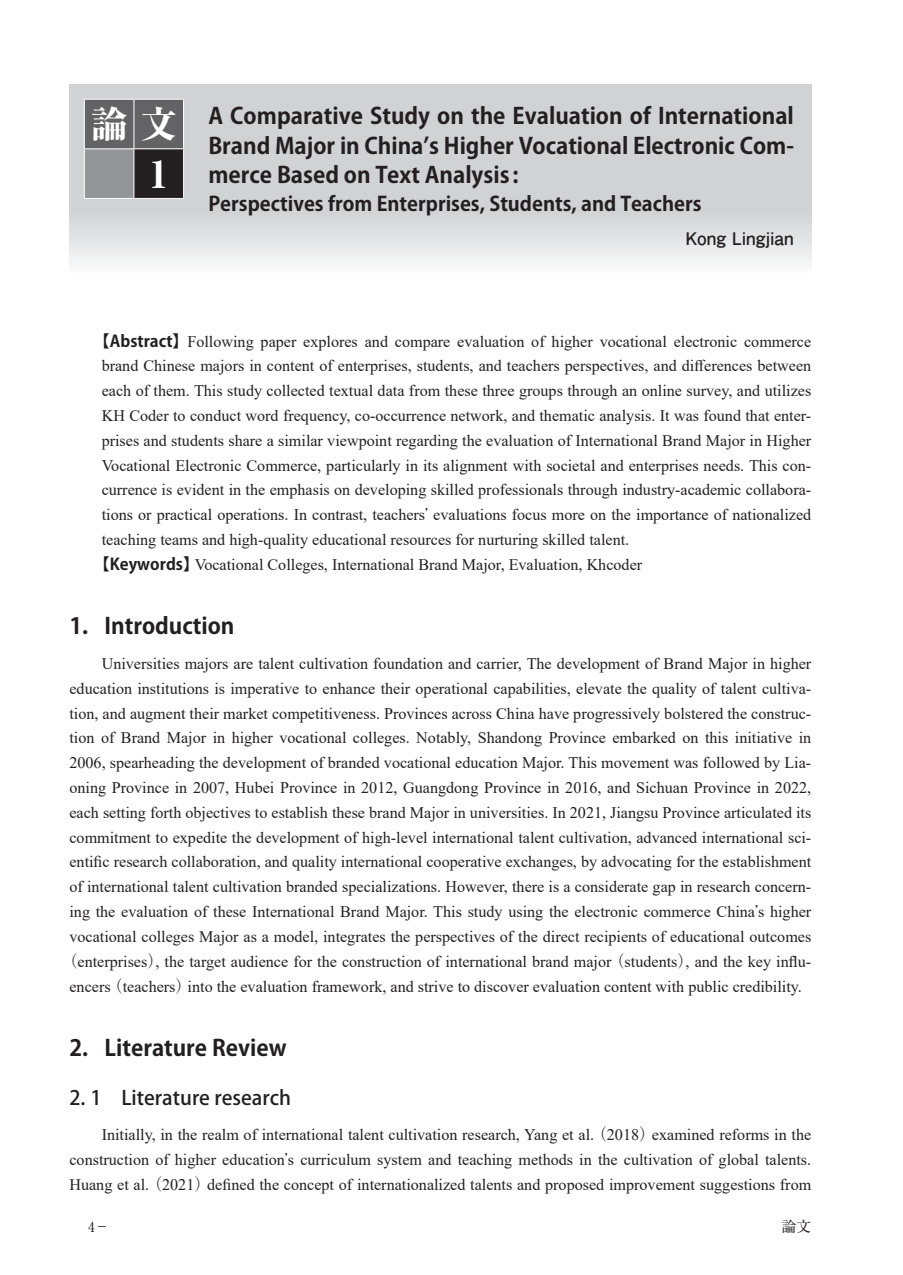
<style>
.page{position:relative;width:903px;height:1275px;background:#fff}
.page>*{position:absolute;margin:0;border:0;box-sizing:border-box;transform-origin:0 0}
.t1{font:800 37.27px "Ryumin Pr 6";color:#fff}
.t2{font:700 22.4px/29.8px "Koz Go Pro";color:#231f20;text-align:justify}
.t3{font:700 19.78px "Koz Go Pro";color:#231f20}
.t4{font:500 19.78px "Koz Go Pro";color:#231f20}
.t5{font:700 17.32px "Futo Go B101 Pr 6";color:#231f20}
.t6{font:16.1px/24.8px "Times New Roman";color:#231f20;text-align:center}
.t7{font:14.88px "Ryumin Pr 6";color:#231f20}
.t8{font:13.65px "Ryumin Pr 6";color:#231f20}
.s1{font-family:"Ryumin Pr 6";font-weight:800;font-size:37.27px;color:#fff}
.s2{font-family:"Koz Go Pro";font-weight:700}
.s3{font-family:"Ryumin Pr 6"}
.s4{font-weight:300;font-size:14.88px}
</style>
<div class="page">
<svg style="left:69px;top:84px;width:742px;height:179px;background:#d6d7d9"></svg>
<div style="left:85px;top:100px;width:98px;height:48px;background:#636366"></div>
<div style="left:84px;top:149px;width:50px;height:49px;background:#939598"></div>
<div style="left:134px;top:149px;width:50px;height:49px;background:#231f20"></div>
<hr style="left:84px;top:99px;width:50px;height:1px;background:#fff">
<hr style="left:84px;top:100px;width:1px;height:48px;background:#fff">
<hr style="left:134px;top:99px;width:50px;height:1px;background:#fff">
<hr style="left:133px;top:100px;width:1px;height:48px;background:#fff">
<hr style="left:183px;top:100px;width:1px;height:48px;background:#fff">
<hr style="left:84px;top:148px;width:50px;height:1px;background:#fff">
<hr style="left:84px;top:149px;width:1px;height:49px;background:#fff">
<hr style="left:134px;top:148px;width:50px;height:1px;background:#fff">
<hr style="left:133px;top:149px;width:1px;height:49px;background:#fff">
<hr style="left:183px;top:149px;width:1px;height:49px;background:#fff">
<hr style="left:84px;top:198px;width:50px;height:1px;background:#fff">
<hr style="left:134px;top:198px;width:50px;height:1px;background:#fff">
<h2 class="t2" style="left:208px;top:102px;width:587px;text-indent:-118px"><span class="s1">論文</span> A Comparative Study on the Evaluation of International Brand Major in Chinaʼs Higher Vocational Electronic Com&shy;merce Based on Text Analysis :</h2>
<p class="t3" style="left:208px;top:191px;width:495px">Perspectives from Enterprises, Students, and Teachers</p>
<p class="t5" style="left:685px;top:224px;width:110px">Kong Lingjian</p>
<h1 class="t1" style="left:149px;top:145px;width:20px">1</h1>
<p class="t6" style="left:94px;top:328px;width:719px"><span class="s2">【Abstract】</span>Following paper explores and compare evaluation of higher vocational electronic commerce</p>
<p class="t6" style="left:102px;top:353px;width:711px">brand Chinese majors in content of enterprises, students, and teachers perspectives, and differences between</p>
<p class="t6" style="left:102px;top:378px;width:711px">each of them. This study collected textual data from these three groups through an online survey, and utilizes</p>
<p class="t6" style="left:102px;top:403px;width:711px">KH Coder to conduct word frequency, co-occurrence network, and thematic analysis. It was found that enter-</p>
<p class="t6" style="left:102px;top:427px;width:711px">prises and students share a similar viewpoint regarding the evaluation of International Brand Major in Higher</p>
<p class="t6" style="left:102px;top:452px;width:711px">Vocational Electronic Commerce, particularly in its alignment with societal and enterprises needs. This con-</p>
<p class="t6" style="left:102px;top:477px;width:711px">currence is evident in the emphasis on developing skilled professionals through industry-academic collabora-</p>
<p class="t6" style="left:102px;top:502px;width:711px">tions or practical operations. In contrast, teachers<span class="s3">ʼ</span> evaluations focus more on the importance of nationalized</p>
<p class="t6" style="left:102px;top:527px;width:529px">teaching teams and high-quality educational resources for nurturing skilled talent.</p>
<p class="t6" style="left:94px;top:551px;width:550px"><span class="s2">【Keywords】</span>Vocational Colleges, International Brand Major, Evaluation, Khcoder</p>
<h2 class="t2" style="left:69px;top:612px;width:167px">1．Introduction</h2>
<p class="t6" style="left:61px;top:651px;width:751px"><span class="s3">　　</span>Universities majors are talent cultivation foundation and carrier, The development of Brand Major in higher education institutions is imperative to enhance their operational capabilities, elevate the quality of talent cultiva&shy;tion, and augment their market competitiveness. Provinces across China have progressively bolstered the construc&shy;tion of Brand Major in higher vocational colleges. Notably, Shandong Province embarked on this initiative in 2006, spearheading the development of branded vocational education Major. This movement was followed by Lia&shy;oning Province in 2007, Hubei Province in 2012, Guangdong Province in 2016, and Sichuan Province in 2022, each setting forth objectives to establish these brand Major in universities. In 2021, Jiangsu Province articulated its commitment to expedite the development of high-level international talent cultivation, advanced international sci&shy;entific research collaboration, and quality international cooperative exchanges, by advocating for the establishment of international talent cultivation branded specializations. However, there is a considerate gap in research concern&shy;ing the evaluation of these International Brand Major. This study using the electronic commerce China<span class="s3">ʼ</span>s higher vocational colleges Major as a model, integrates the perspectives of the direct recipients of educational outcomes<span class="s3">（</span>enterprises<span class="s3">）</span>, the target audience for the construction of international brand major <span class="s3">（</span>students<span class="s3">）</span>, and the key influ&shy;encers <span class="s3">（</span>teachers<span class="s3">）</span>into the evaluation framework, and strive to discover evaluation content with public credibility.</p>
<h2 class="t2" style="left:69px;top:1034px;width:219px">2．Literature Review</h2>
<p class="t4" style="left:69px;top:1085px;width:223px">2. 1　Literature research</p>
<p class="t6" style="left:69px;top:1122px;width:743px;text-align:justify"><span class="s3">　　</span>Initially, in the realm of international talent cultivation research, Yang et al. <span class="s3">（</span>2018<span class="s3">）</span>examined reforms in the construction of higher education<span class="s3">ʼ</span>s curriculum system and teaching methods in the cultivation of global talents.<br>Huang et al. <span class="s3">（</span>2021<span class="s3">）</span>defined the concept of internationalized talents and proposed improvement suggestions from</p>
<p class="t8" style="left:88px;top:1216px;width:23px">4<span class="s4">－</span></p>
<p class="t7" style="left:781px;top:1215px;width:31px">論文</p>
</div>
